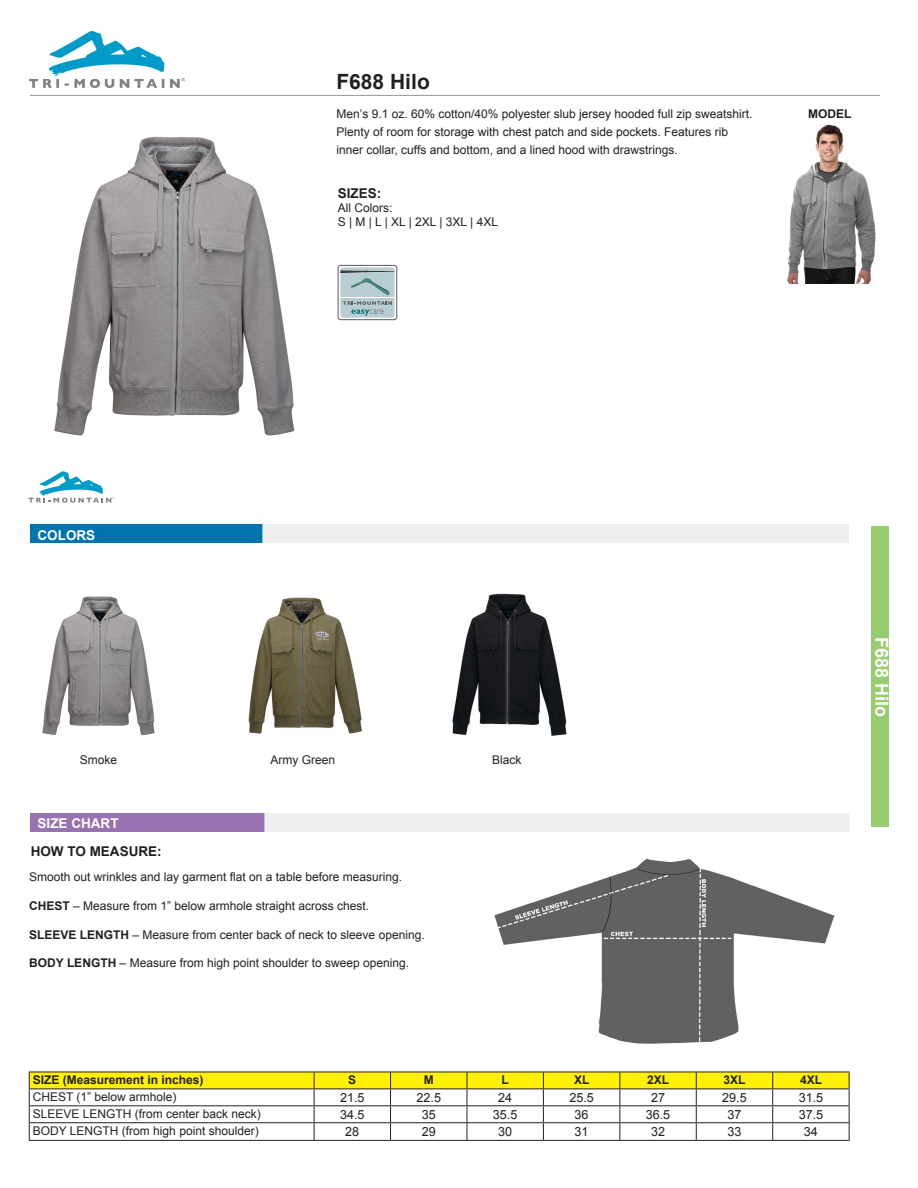
<style>
.page{position:relative;width:918px;height:1188px;background:#fff}
.page>*{position:absolute;margin:0;border:0;box-sizing:border-box;transform-origin:0 0}
.t1{font:700 21px "Arial";color:#231f20}
.t2{font:700 18px "Arial";color:#fff}
.t3{font:700 13.5px "Arial";color:#231f20}
.t4{font:700 13.5px "Arial";color:#fff}
.t5{font:12.6px "Arial";color:#231f20}
.t6{font:12px/18px "Arial";color:#231f20}
.t7{font:700 12px "Arial";color:#231f20}
.s1{font-weight:700}
</style>
<div class="page">
<img style="left:29px;top:31px;width:155px;height:57px">
<hr style="left:30px;top:95px;width:850px;height:1px;background:#939598">
<div style="left:871px;top:526px;width:18px;height:301px;background:#97cd6e"></div>
<div style="left:30px;top:524px;width:232px;height:19px;background:#0075ad"></div>
<div style="left:262px;top:524px;width:587px;height:19px;background:#eeeff0"></div>
<img style="left:54px;top:136px;width:241px;height:300px">
<svg style="left:29px;top:471px;width:85px;height:32px"></svg>
<div style="left:30px;top:813px;width:234px;height:19px;background:#9872b1"></div>
<div style="left:264px;top:813px;width:585px;height:19px;background:#eeeff0"></div>
<svg style="left:29px;top:1072px;width:821px;height:68px"></svg>
<hr style="left:29px;top:1140px;width:285px;height:1px;background:#231f20">
<hr style="left:314px;top:1140px;width:77px;height:1px;background:#231f20">
<hr style="left:391px;top:1140px;width:76px;height:1px;background:#231f20">
<hr style="left:467px;top:1140px;width:76px;height:1px;background:#231f20">
<hr style="left:543px;top:1140px;width:77px;height:1px;background:#231f20">
<hr style="left:620px;top:1140px;width:76px;height:1px;background:#231f20">
<hr style="left:696px;top:1140px;width:77px;height:1px;background:#231f20">
<hr style="left:773px;top:1140px;width:77px;height:1px;background:#231f20">
<img style="left:42px;top:596px;width:113px;height:140px">
<img style="left:452px;top:593px;width:115px;height:143px">
<img style="left:248px;top:597px;width:114px;height:137px">
<img style="left:787px;top:124px;width:89px;height:160px">
<div style="left:338px;top:265px;width:59px;height:55px;border:1px solid #57585a;border-radius:3px"></div>
<div style="left:340px;top:267px;width:55px;height:51px;background:#b8cdd1;border-radius:3px"></div>
<hr style="left:340px;top:297px;width:55px;height:1px;background:#fff">
<img style="left:340px;top:270px;width:55px;height:25px">
<svg style="left:343px;top:301px;width:49px;height:15px"></svg>
<img style="left:494px;top:858px;width:341px;height:186px">
<p class="t1" style="left:336px;top:68px;width:95px">F688 Hilo</p>
<p class="t6" style="left:337px;top:105px;width:417px">Men’s 9.1 oz. 60% cotton/40% polyester slub jersey hooded full zip sweatshirt.<br>Plenty of room for storage with chest patch and side pockets. Features rib inner collar, cuffs and bottom, and a lined hood with drawstrings.</p>
<p class="t3" style="left:338px;top:184px;width:45px">SIZES:</p>
<p class="t6" style="left:338px;top:199px;width:56px">All Colors:</p>
<p class="t6" style="left:338px;top:213px;width:162px">S | M | L | XL | 2XL | 3XL | 4XL</p>
<p class="t7" style="left:808px;top:105px;width:45px">MODEL</p>
<p class="t4" style="left:38px;top:526px;width:59px">COLORS</p>
<p class="t6" style="left:80px;top:751px;width:39px">Smoke</p>
<p class="t6" style="left:270px;top:751px;width:66px">Army Green</p>
<p class="t6" style="left:492px;top:751px;width:31px">Black</p>
<p class="t4" style="left:38px;top:814px;width:83px">SIZE CHART</p>
<p class="t3" style="left:31px;top:842px;width:132px">HOW TO MEASURE:</p>
<p class="t6" style="left:29px;top:868px;width:374px">Smooth out wrinkles and lay garment flat on a table before measuring.</p>
<p class="t6" style="left:29px;top:897px;width:342px"><span class="s1">CHEST</span> – Measure from 1” below armhole straight across chest.</p>
<p class="t6" style="left:29px;top:926px;width:397px"><span class="s1">SLEEVE LENGTH</span> – Measure from center back of neck to sleeve opening.</p>
<p class="t6" style="left:29px;top:954px;width:381px"><span class="s1">BODY LENGTH</span> – Measure from high point shoulder to sweep opening.</p>
<p class="t7" style="left:33px;top:1072px;width:172px">SIZE (Measurement in inches)</p>
<p class="t7" style="left:348px;top:1072px;width:10px">S</p>
<p class="t7" style="left:424px;top:1072px;width:11px">M</p>
<p class="t7" style="left:502px;top:1072px;width:9px">L</p>
<p class="t7" style="left:574px;top:1072px;width:17px">XL</p>
<p class="t7" style="left:647px;top:1072px;width:24px">2XL</p>
<p class="t7" style="left:724px;top:1072px;width:24px">3XL</p>
<p class="t7" style="left:800px;top:1072px;width:24px">4XL</p>
<p class="t6" style="left:33px;top:1088px;width:145px">CHEST (1” below armhole)</p>
<p class="t5" style="left:340px;top:1089px;width:26px">21.5</p>
<p class="t5" style="left:416px;top:1089px;width:26px">22.5</p>
<p class="t5" style="left:498px;top:1089px;width:16px">24</p>
<p class="t5" style="left:569px;top:1089px;width:26px">25.5</p>
<p class="t5" style="left:651px;top:1089px;width:16px">27</p>
<p class="t5" style="left:722px;top:1089px;width:26px">29.5</p>
<p class="t5" style="left:799px;top:1089px;width:26px">31.5</p>
<p class="t6" style="left:33px;top:1105px;width:230px">SLEEVE LENGTH (from center back neck)</p>
<p class="t5" style="left:340px;top:1106px;width:26px">34.5</p>
<p class="t5" style="left:422px;top:1106px;width:16px">35</p>
<p class="t5" style="left:493px;top:1106px;width:26px">35.5</p>
<p class="t5" style="left:575px;top:1106px;width:16px">36</p>
<p class="t5" style="left:646px;top:1106px;width:26px">36.5</p>
<p class="t5" style="left:727px;top:1106px;width:16px">37</p>
<p class="t5" style="left:799px;top:1106px;width:26px">37.5</p>
<p class="t6" style="left:33px;top:1122px;width:227px">BODY LENGTH (from high point shoulder)</p>
<p class="t5" style="left:345px;top:1123px;width:16px">28</p>
<p class="t5" style="left:422px;top:1123px;width:16px">29</p>
<p class="t5" style="left:498px;top:1123px;width:16px">30</p>
<p class="t5" style="left:575px;top:1123px;width:16px">31</p>
<p class="t5" style="left:651px;top:1123px;width:16px">32</p>
<p class="t5" style="left:727px;top:1123px;width:16px">33</p>
<p class="t5" style="left:804px;top:1123px;width:16px">34</p>
<p class="t2" style="left:894px;top:637px;width:82px;rotate:90deg">F688 Hilo</p>
</div>
